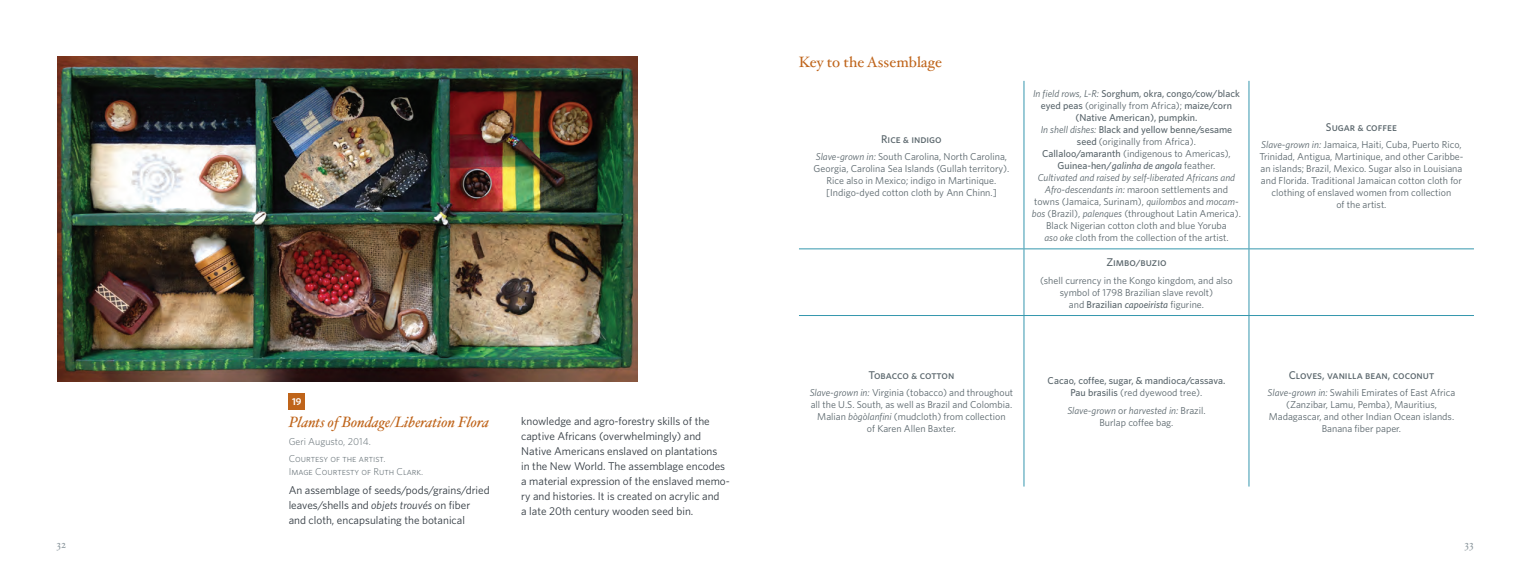
<style>
.page{position:relative;width:1530px;height:585px;background:#fff}
.page>*{position:absolute;margin:0;border:0;box-sizing:border-box;transform-origin:0 0}
.caption_header{font:italic 15px "Hoefler Text";color:#bf641a}
.caption_header-2{font:15px "Hoefler Text";color:#bf641a}
.t1{font:11.25px/15px "Whitney HTF";color:#313940}
.t2{font:11.25px "Whitney HTF Medium SC";color:#59656b}
.t3{font:11.25px "Hoefler Text";color:#8f9aa0}
.t4{font:10px/12px "Whitney HTF";color:#59656b;text-align:center}
.t5{font:500 10px/12px "Whitney HTF";color:#59656b;text-align:center}
.caption_credit{font:10px/12.5px "Whitney HTF Light SC";color:#59656b}
.caption_label{font:300 10px "Whitney HTF";color:#59656b}
.number{font:600 10px "Whitney HTF";color:#fff}
.s1{font-style:italic}
.s2{font-weight:500}
.s3{font-weight:500;font-style:italic}
.s4{font-weight:400}
</style>
<div class="page">
<hr style="left:1024px;top:81px;width:1px;height:168px;background:#3597ae">
<hr style="left:1249px;top:81px;width:1px;height:168px;background:#3597ae">
<hr style="left:799px;top:249px;width:225px;height:1px;background:#3597ae">
<hr style="left:1024px;top:249px;width:225px;height:1px;background:#3597ae">
<hr style="left:1024px;top:249px;width:1px;height:66px;background:#3597ae">
<hr style="left:1249px;top:249px;width:225px;height:1px;background:#3597ae">
<hr style="left:1249px;top:249px;width:1px;height:66px;background:#3597ae">
<hr style="left:799px;top:315px;width:225px;height:1px;background:#3597ae">
<hr style="left:1024px;top:315px;width:225px;height:1px;background:#3597ae">
<hr style="left:1024px;top:316px;width:1px;height:171px;background:#3597ae">
<hr style="left:1249px;top:315px;width:225px;height:1px;background:#3597ae">
<hr style="left:1249px;top:316px;width:1px;height:171px;background:#3597ae">
<img style="left:57px;top:56px;width:581px;height:325px">
<div style="left:288px;top:394px;width:17px;height:16px;background:#bf641a"></div>
<p class="number" style="left:292px;top:396px;width:11px">19</p>
<p class="caption_header" style="left:289px;top:413px;width:202px">Plants of Bondage/Liberation Flora</p>
<p class="caption_label" style="left:289px;top:436px;width:84px">Geri Augusto, 2014.</p>
<p class="caption_credit" style="left:289px;top:452px;width:136px">Courtesy of the artist.<br>Image Courtesty of Ruth Clark.</p>
<p class="t1" style="left:289px;top:483px;width:202px">An assemblage of seeds/pods/grains/dried leaves/shells and <span class="s1">objets trouvés</span> on fiber and cloth, encapsulating the botanical</p>
<p class="t1" style="left:521px;top:414px;width:210px">knowledge and agro-forestry skills of the captive Africans (overwhelmingly) and Native Americans enslaved on plantations<br>in the New World. The assemblage encodes a material expression of the enslaved memo&shy;ry and histories. It is created on acrylic and<br>a late 20th century wooden seed bin.</p>
<p class="caption_header-2" style="left:799px;top:54px;width:145px">Key to the Assemblage</p>
<p class="t2" style="left:881px;top:132px;width:62px">Rice &amp; indigo</p>
<p class="t4" style="left:814px;top:151px;width:197px"><span class="s1">Slave-grown in:</span> South Carolina, North Carolina, Georgia, Carolina Sea Islands (Gullah territory).<br>Rice also in Mexico; indigo in Martinique. [Indigo-dyed cotton cloth by Ann Chinn.]</p>
<p class="t4" style="left:1032px;top:87px;width:211px"><span class="s1">In field rows, L-R:</span> <span class="s2">Sorghum, okra, congo/cow/black eyed peas</span> (originally from Africa); <span class="s2">maize/corn (Native American), pumpkin.<br></span><span class="s1">In shell dishes:</span> <span class="s2">Black and yellow benne/sesame seed</span> (originally from Africa).<br><span class="s2">Callaloo/amaranth</span> (indigenous to Americas), <span class="s2">Guinea-hen/</span><span class="s3">galinha de angola</span> feather.<br><span class="s1">Cultivated and raised by self-liberated Africans and Afro-descendants in:</span> maroon settlements and towns (Jamaica, Surinam), <span class="s1">quilombos</span> and <span class="s1">mocam&shy;bos</span> (Brazil), <span class="s1">palenques</span> (throughout Latin America).<br>Black Nigerian cotton cloth and blue Yoruba<br><span class="s1">aso oke</span> cloth from the collection of the artist.</p>
<p class="t2" style="left:1106px;top:255px;width:62px">Zimbo/buzio</p>
<p class="t4" style="left:1040px;top:274px;width:194px">(shell currency in the Kongo kingdom, and also symbol of 1798 Brazilian slave revolt)<br>and <span class="s2">Brazilian</span> <span class="s3">capoeirista</span> figurine.</p>
<p class="t2" style="left:1326px;top:120px;width:72px">Sugar &amp; coffee</p>
<p class="t4" style="left:1259px;top:139px;width:206px"><span class="s1">Slave-grown in:</span> Jamaica, Haiti, Cuba, Puerto Rico, Trinidad, Antigua, Martinique, and other Caribbe&shy;an islands; Brazil, Mexico. Sugar also in Louisiana and Florida. Traditional Jamaican cotton cloth for clothing of enslaved women from collection<br>of the artist.</p>
<p class="t2" style="left:869px;top:368px;width:87px">Tobacco &amp; cotton</p>
<p class="t4" style="left:810px;top:387px;width:205px"><span class="s1">Slave-grown in:</span> Virginia (tobacco) and throughout all the U.S. South, as well as Brazil and Colombia.<br>Malian <span class="s1">bògòlanfini</span> (mudcloth) from collection<br>of Karen Allen Baxter.</p>
<p class="t5" style="left:1048px;top:375px;width:179px">Cacao, coffee, sugar, &amp; mandioca/cassava.<br>Pau brasilis <span class="s4">(red dyewood tree).</span></p>
<p class="t4" style="left:1067px;top:404px;width:140px"><span class="s1">Slave-grown</span> or <span class="s1">harvested in:</span> Brazil.<br>Burlap coffee bag.</p>
<p class="t2" style="left:1289px;top:368px;width:147px">Cloves, vanilla bean, coconut</p>
<p class="t4" style="left:1268px;top:387px;width:189px"><span class="s1">Slave-grown in:</span> Swahili Emirates of East Africa (Zanzibar, Lamu, Pemba), Mauritius, Madagascar, and other Indian Ocean islands.<br>Banana fiber paper.</p>
<p class="t3" style="left:56px;top:538px;width:11px">32</p>
<p class="t3" style="left:1465px;top:538px;width:11px">33</p>
</div>
